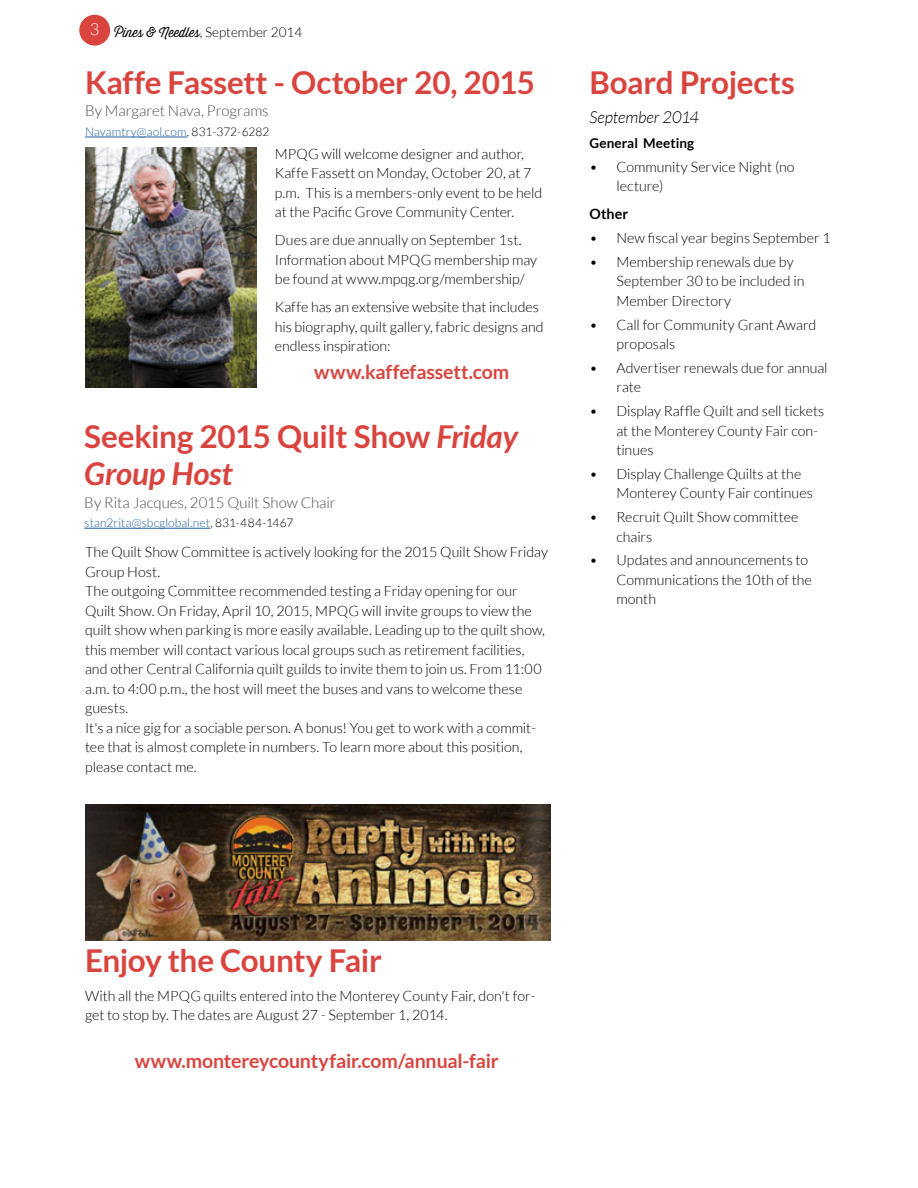
<style>
.page{position:relative;width:918px;height:1188px;background:#fff}
.page>*{position:absolute;margin:0;border:0;box-sizing:border-box;transform-origin:0 0}
.t1{font:700 31.5px/37.8px "Lato";letter-spacing:-.01em;color:#d9443f}
.t2{font:700 19.5px "Lato";letter-spacing:-.005em;color:#d9443f}
.t3{font:italic 300 16.5px "Lato";letter-spacing:-.005em;color:#000}
.t4{font:300 15px "Lato";letter-spacing:-.005em;color:#4d4d4f}
.t5{font:300 14.25px/19.5px "Lato";color:#000}
.t6{font:700 14.25px "Lato";letter-spacing:.005em;color:#000}
.t7{font:300 13.5px "Lato";color:#000}
.t8{font:700 13.5px "Lato";letter-spacing:.005em;color:#000}
.t9{font:300 12px "Lato";letter-spacing:.005em;color:#215e9e}
.s1{font-family:"Thirsty Script"}
.s2{color:#000}
.s3{font-style:italic}
</style>
<div class="page">
<div style="left:79px;top:15px;width:31px;height:31px;background:#d9443f;border-radius:50%"></div>
<img style="left:85px;top:805px;width:465px;height:135px">
<hr style="left:85px;top:137px;width:102px;height:1px;background:#215e9e">
<hr style="left:84px;top:528px;width:126px;height:1px;background:#215e9e">
<img style="left:85px;top:147px;width:172px;height:240px">
<p class="t7" style="left:90px;top:25px;width:214px"><sup>3</sup> <span class="s1">Pines &amp; Needles</span>, September 2014</p>
<h1 class="t1" style="left:85px;top:63px;width:452px">Kaffe Fassett - October 20, 2015</h1>
<p class="t4" style="left:85px;top:103px;width:185px">By Margaret Nava, Programs</p>
<p class="t9" style="left:85px;top:125px;width:186px">Navamtry@aol.com<span class="s2">, 831-372-6282</span></p>
<p class="t5" style="left:275px;top:144px;width:269px">MPQG will welcome designer and author, Kaffe Fassett on Monday, October 20, at 7 p.m. This is a members-only event to be held at the Pacific Grove Community Center.</p>
<p class="t5" style="left:275px;top:230px;width:264px">Dues are due annually on September 1st.<br>Information about MPQG membership may be found at www.mpqg.org/membership/</p>
<p class="t5" style="left:275px;top:297px;width:270px">Kaffe has an extensive website that includes his biography, quilt gallery, fabric designs and endless inspiration:</p>
<h2 class="t2" style="left:314px;top:361px;width:196px">www.kaffefassett.com</h2>
<h1 class="t1" style="left:84px;top:417px;width:435px">Seeking 2015 Quilt Show <span class="s3">Friday<br>Group Host</span></h1>
<p class="t4" style="left:84px;top:494px;width:253px">By Rita Jacques, 2015 Quilt Show Chair</p>
<p class="t9" style="left:84px;top:516px;width:211px">stan2rita@sbcglobal.net<span class="s2">, 831-484-1467</span></p>
<p class="t5" style="left:85px;top:543px;width:464px">The Quilt Show Committee is actively looking for the 2015 Quilt Show Friday Group Host.<br>The outgoing Committee recommended testing a Friday opening for our Quilt Show. On Friday, April 10, 2015, MPQG will invite groups to view the quilt show when parking is more easily available. Leading up to the quilt show, this member will contact various local groups such as retirement facilities, and other Central California quilt guilds to invite them to join us. From 11:00 a.m. to 4:00 p.m., the host will meet the buses and vans to welcome these guests.<br>It's a nice gig for a sociable person. A bonus! You get to work with a commit&shy;tee that is almost complete in numbers. To learn more about this position, please contact me.</p>
<h1 class="t1" style="left:589px;top:63px;width:207px">Board Projects</h1>
<p class="t3" style="left:589px;top:108px;width:111px">September 2014</p>
<p class="t8" style="left:589px;top:135px;width:106px">General Meeting</p>
<p class="t5" style="left:616px;top:157px;width:180px;text-indent:-27px">• Community Service Night (no lecture)</p>
<p class="t6" style="left:589px;top:206px;width:40px">Other</p>
<p class="t5" style="left:589px;top:228px;width:243px">• New fiscal year begins September 1</p>
<p class="t5" style="left:616px;top:252px;width:189px;text-indent:-27px">• Membership renewals due by<br>September 30 to be included in<br>Member Directory</p>
<p class="t5" style="left:616px;top:315px;width:201px;text-indent:-27px">• Call for Community Grant Award proposals</p>
<p class="t5" style="left:616px;top:358px;width:213px;text-indent:-27px">• Advertiser renewals due for annual rate</p>
<p class="t5" style="left:616px;top:401px;width:210px;text-indent:-27px">• Display Raffle Quilt and sell tickets at the Monterey County Fair con&shy;tinues</p>
<p class="t5" style="left:616px;top:464px;width:198px;text-indent:-27px">• Display Challenge Quilts at the<br>Monterey County Fair continues</p>
<p class="t5" style="left:616px;top:507px;width:183px;text-indent:-27px">• Recruit Quilt Show committee chairs</p>
<p class="t5" style="left:616px;top:550px;width:197px;text-indent:-27px">• Updates and announcements to<br>Communications the 10th of the month</p>
<h1 class="t1" style="left:85px;top:941px;width:298px">Enjoy the County Fair</h1>
<p class="t5" style="left:85px;top:986px;width:452px">With all the MPQG quilts entered into the Monterey County Fair, don't for&shy;get to stop by. The dates are August 27 - September 1, 2014.</p>
<h2 class="t2" style="left:135px;top:1050px;width:365px">www.montereycountyfair.com/annual-fair</h2>
</div>
